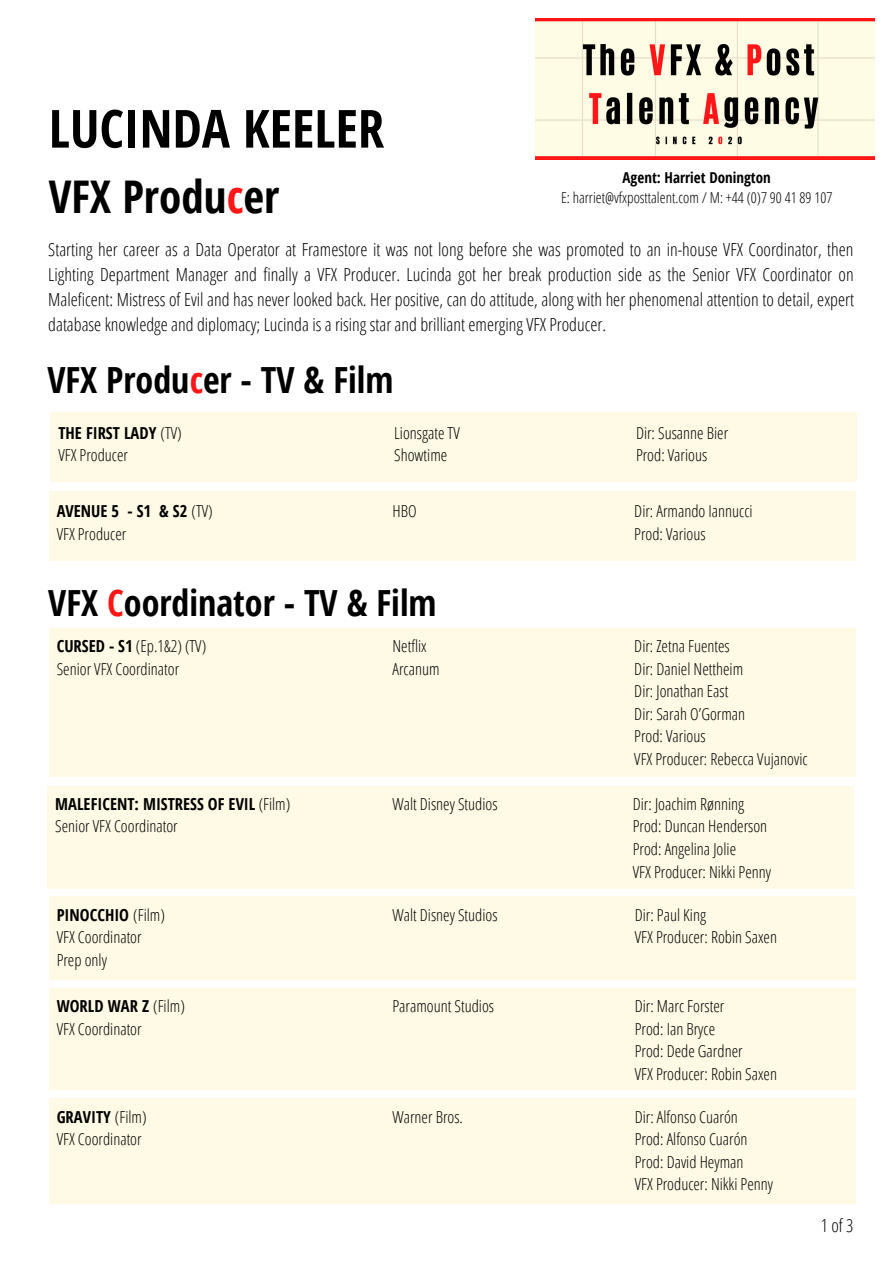
<style>
.page{position:relative;width:894px;height:1264px;background:#fff}
.page>*{position:absolute;margin:0;border:0;box-sizing:border-box;transform-origin:0 0}
.t1{font:700 52.5px "Open Sans Condensed";color:#000}
.t2{font:700 45px "Open Sans Condensed";color:#000}
.t3{font:700 36px "Open Sans Condensed";color:#000}
.t4{font:300 18px/24.8px "Open Sans Condensed";color:#000;text-align:justify}
.t5{font:300 16.5px "Open Sans Condensed";color:#000}
.t6{font:700 16.5px "Open Sans Condensed";color:#000}
.t7{font:300 15px "Open Sans Condensed";color:#000}
.t8{font:700 15px "Open Sans Condensed";color:#000}
.s1{color:#ff1616}
.s2{font-weight:300}
.s3{font-weight:700}
</style>
<div class="page">
<img style="left:535px;top:19px;width:339px;height:141px">
<div style="left:49px;top:490px;width:806px;height:70px;background:#fefae5"></div>
<div style="left:49px;top:628px;width:806px;height:148px;background:#fefae5"></div>
<div style="left:47px;top:785px;width:806px;height:103px;background:#fefae5"></div>
<div style="left:49px;top:896px;width:806px;height:84px;background:#fefae5"></div>
<div style="left:49px;top:988px;width:806px;height:101px;background:#fefae5"></div>
<div style="left:49px;top:1098px;width:806px;height:106px;background:#fefae5"></div>
<div style="left:51px;top:412px;width:806px;height:70px;background:#fefae5"></div>
<p class="t1" style="left:49px;top:91px;width:337px">LUCINDA KEELER</p>
<p class="t2" style="left:49px;top:165px;width:232px">VFX Produ<span class="s1">c</span>er</p>
<p class="t4" style="left:48px;top:237px;width:807px">Starting her career as a Data Operator at Framestore it was not long before she was promoted to an in-house VFX Coordinator, then Lighting Department Manager and finally a VFX Producer. Lucinda got her break production side as the Senior VFX Coordinator on Maleficent: Mistress of Evil and has never looked back. Her positive, can do attitude, along with her phenomenal attention to detail, expert database knowledge and diplomacy; Lucinda is a rising star and brilliant emerging VFX Producer.</p>
<p class="t8" style="left:622px;top:167px;width:150px">Agent: Harriet Donington</p>
<p class="t7" style="left:561px;top:187px;width:273px">E: harriet@vfxposttalent.com / M: +44 (0)7 90 41 89 107</p>
<p class="t3" style="left:47px;top:355px;width:347px">VFX Produ<span class="s1">c</span>er - TV &amp; Film</p>
<p class="t6" style="left:58px;top:421px;width:125px">THE FIRST LADY <span class="s2">(TV)</span></p>
<p class="t5" style="left:58px;top:443px;width:71px">VFX Producer</p>
<p class="t6" style="left:57px;top:499px;width:157px">AVENUE 5 - S1 &amp; S2 <span class="s2">(TV)</span></p>
<p class="t5" style="left:57px;top:522px;width:71px">VFX Producer</p>
<p class="t5" style="left:394px;top:421px;width:67px">Lionsgate TV</p>
<p class="t5" style="left:394px;top:443px;width:55px">Showtime</p>
<p class="t5" style="left:392px;top:499px;width:26px">HBO</p>
<p class="t3" style="left:48px;top:577px;width:389px">VFX <span class="s1">C</span>oordinator - TV &amp; Film</p>
<p class="t5" style="left:57px;top:634px;width:151px"><span class="s3">CURSED - S1</span> (Ep.1&amp;2) (TV)</p>
<p class="t5" style="left:57px;top:657px;width:124px">Senior VFX Coordinator</p>
<p class="t5" style="left:392px;top:634px;width:36px">Netflix</p>
<p class="t5" style="left:392px;top:657px;width:49px">Arcanum</p>
<p class="t6" style="left:55px;top:792px;width:236px">MALEFICENT: MISTRESS OF EVIL <span class="s2">(Film)</span></p>
<p class="t5" style="left:55px;top:814px;width:124px">Senior VFX Coordinator</p>
<p class="t5" style="left:392px;top:792px;width:107px">Walt Disney Studios</p>
<p class="t6" style="left:57px;top:903px;width:110px">PINOCCHIO <span class="s2">(Film)</span></p>
<p class="t5" style="left:57px;top:925px;width:86px">VFX Coordinator</p>
<p class="t5" style="left:57px;top:948px;width:52px">Prep only</p>
<p class="t5" style="left:392px;top:903px;width:107px">Walt Disney Studios</p>
<p class="t6" style="left:57px;top:994px;width:130px">WORLD WAR Z <span class="s2">(Film)</span></p>
<p class="t5" style="left:57px;top:1017px;width:86px">VFX Coordinator</p>
<p class="t5" style="left:392px;top:994px;width:103px">Paramount Studios</p>
<p class="t6" style="left:57px;top:1104px;width:91px">GRAVITY <span class="s2">(Film)</span></p>
<p class="t5" style="left:57px;top:1127px;width:86px">VFX Coordinator</p>
<p class="t5" style="left:392px;top:1104px;width:72px">Warner Bros.</p>
<p class="t5" style="left:635px;top:421px;width:94px">Dir: Susanne Bier</p>
<p class="t5" style="left:635px;top:443px;width:73px">Prod: Various</p>
<p class="t5" style="left:634px;top:499px;width:120px">Dir: Armando Iannucci</p>
<p class="t5" style="left:634px;top:522px;width:73px">Prod: Various</p>
<p class="t5" style="left:634px;top:634px;width:97px">Dir: Zetna Fuentes</p>
<p class="t5" style="left:634px;top:657px;width:110px">Dir: Daniel Nettheim</p>
<p class="t5" style="left:634px;top:679px;width:96px">Dir: Jonathan East</p>
<p class="t5" style="left:634px;top:702px;width:112px">Dir: Sarah O’Gorman</p>
<p class="t5" style="left:634px;top:724px;width:73px">Prod: Various</p>
<p class="t5" style="left:634px;top:747px;width:175px">VFX Producer: Rebecca Vujanovic</p>
<p class="t5" style="left:632px;top:792px;width:113px">Dir: Joachim Rønning</p>
<p class="t5" style="left:632px;top:814px;width:136px">Prod: Duncan Henderson</p>
<p class="t5" style="left:632px;top:837px;width:105px">Prod: Angelina Jolie</p>
<p class="t5" style="left:632px;top:859px;width:140px">VFX Producer: Nikki Penny</p>
<p class="t5" style="left:634px;top:903px;width:73px">Dir: Paul King</p>
<p class="t5" style="left:634px;top:925px;width:144px">VFX Producer: Robin Saxen</p>
<p class="t5" style="left:634px;top:994px;width:91px">Dir: Marc Forster</p>
<p class="t5" style="left:634px;top:1017px;width:82px">Prod: Ian Bryce</p>
<p class="t5" style="left:634px;top:1039px;width:109px">Prod: Dede Gardner</p>
<p class="t5" style="left:634px;top:1062px;width:144px">VFX Producer: Robin Saxen</p>
<p class="t5" style="left:634px;top:1104px;width:105px">Dir: Alfonso Cuarón</p>
<p class="t5" style="left:634px;top:1127px;width:114px">Prod: Alfonso Cuarón</p>
<p class="t5" style="left:634px;top:1149px;width:110px">Prod: David Heyman</p>
<p class="t5" style="left:634px;top:1172px;width:140px">VFX Producer: Nikki Penny</p>
<p class="t4" style="left:820px;top:1212px;width:34px">1 of 3</p>
</div>
